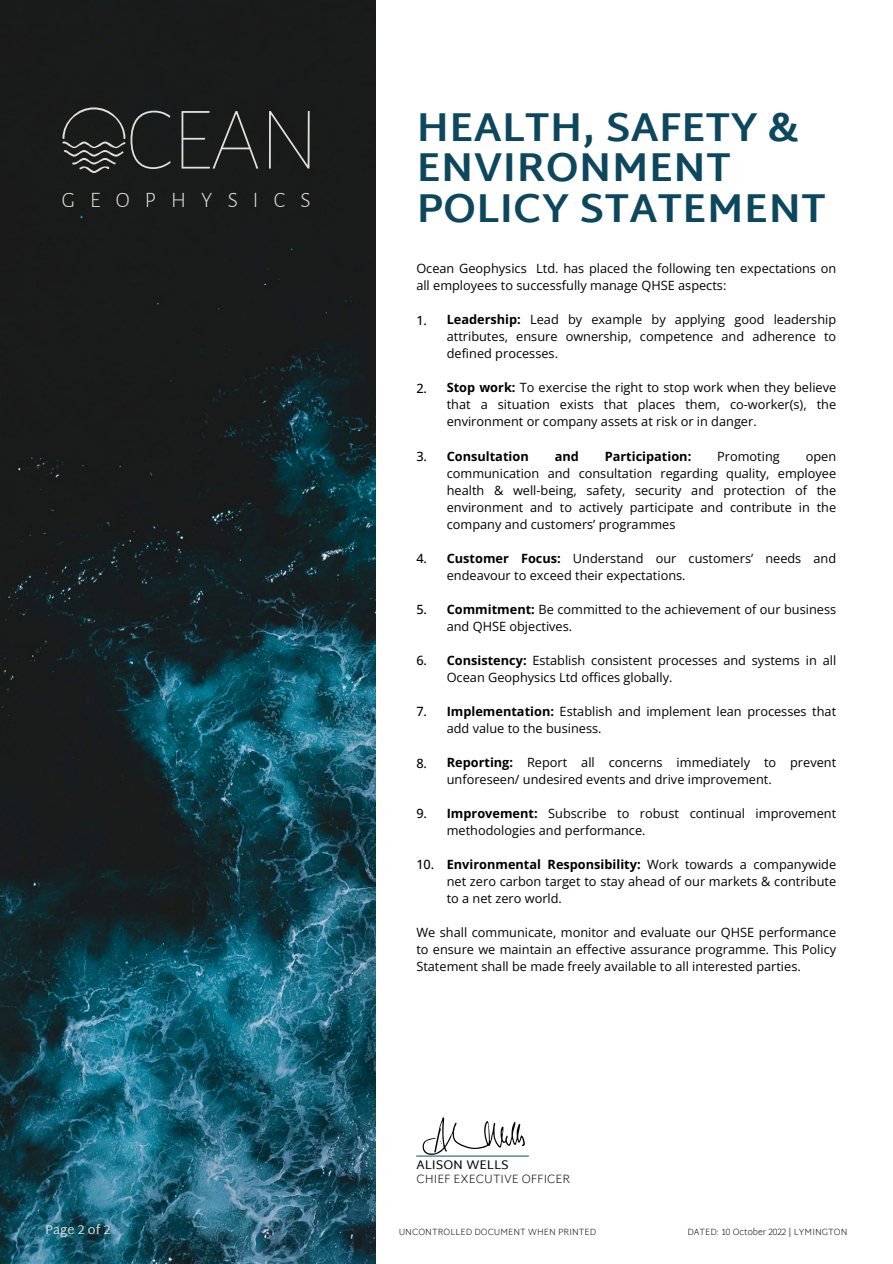
<style>
.page{position:relative;width:893px;height:1264px;background:#fff}
.page>*{position:absolute;margin:0;border:0;box-sizing:border-box;transform-origin:0 0}
.t1{font:700 41.25px/40.5px "Martel Sans";color:#0c475e}
.t2{font:300 22.05px "Alegreya Sans SC";letter-spacing:.69em;color:#e3dfdd}
.t3{font:12.75px/17px "Open Sans";color:#000}
.t4{font:700 12.75px "Open Sans";color:#000}
.t5{font:500 12.75px "Open Sans";color:#000}
.t6{font:12.75px "Martel Sans";color:#000}
.t7{font:12.75px "Martel Sans";color:#e3dfdd}
.t8{font:200 12px "Martel Sans";color:#000}
.t9{font:200 9px "Martel Sans";color:#000}
.s1{font-family:"Alegreya Sans SC";font-weight:100;font-size:90.3px;color:#e3dfdd}
.s2{font-weight:700}
</style>
<div class="page">
<img style="left:0;top:0;width:376px;height:1263px">
<svg style="left:62px;top:107px;width:63px;height:66px;background:#343534"></svg>
<hr style="left:416px;top:1155px;width:113px;height:1px;background:#6190a8">
<svg style="left:422px;top:1117px;width:103px;height:38px"></svg>
<h1 class="t1" style="left:416px;top:106px;width:411px;text-indent:-290px"><span class="s1">CEAN</span> HEALTH, SAFETY &amp;<br>ENVIRONMENT<br>POLICY STATEMENT</h1>
<h2 class="t2" style="left:62px;top:188px;width:250px">GEOPHYSICS</h2>
<p class="t3" style="left:416px;top:260px;width:421px">Ocean Geophysics Ltd. has placed the following ten expectations on all employees to successfully manage QHSE aspects:</p>
<p class="t5" style="left:416px;top:311px;width:12px">1.</p>
<p class="t5" style="left:416px;top:379px;width:12px">2.</p>
<p class="t5" style="left:416px;top:447px;width:12px">3.</p>
<p class="t5" style="left:416px;top:549px;width:12px">4.</p>
<p class="t5" style="left:416px;top:600px;width:12px">5.</p>
<p class="t5" style="left:416px;top:651px;width:12px">6.</p>
<p class="t5" style="left:416px;top:702px;width:12px">7.</p>
<p class="t5" style="left:416px;top:754px;width:12px">8.</p>
<p class="t5" style="left:416px;top:804px;width:12px">9.</p>
<p class="t5" style="left:416px;top:855px;width:20px">10.</p>
<p class="t3" style="left:446px;top:311px;width:391px;text-align:justify"><span class="s2">Leadership:</span> Lead by example by applying good leadership attributes, ensure ownership, competence and adherence to defined processes.</p>
<p class="t3" style="left:446px;top:379px;width:391px;text-align:justify"><span class="s2">Stop work:</span> To exercise the right to stop work when they believe that a situation exists that places them, co-worker(s), the environment or company assets at risk or in danger.</p>
<p class="t4" style="left:446px;top:447px;width:83px">Consultation</p>
<p class="t4" style="left:554px;top:447px;width:26px">and</p>
<p class="t4" style="left:604px;top:447px;width:88px">Participation:</p>
<p class="t3" style="left:717px;top:447px;width:64px">Promoting</p>
<p class="t3" style="left:446px;top:447px;width:391px;text-align:justify;text-indent:359px">open communication and consultation regarding quality, employee health &amp; well-being, safety, security and protection of the environment and to actively participate and contribute in the company and customers’ programmes</p>
<p class="t3" style="left:446px;top:549px;width:391px"><span class="s2">Customer Focus:</span> Understand our customers’ needs and endeavour to exceed their expectations.</p>
<p class="t3" style="left:446px;top:600px;width:391px"><span class="s2">Commitment:</span> Be committed to the achievement of our business and QHSE objectives.</p>
<p class="t3" style="left:446px;top:651px;width:391px"><span class="s2">Consistency:</span> Establish consistent processes and systems in all<br>Ocean Geophysics Ltd offices globally.</p>
<p class="t3" style="left:446px;top:702px;width:391px"><span class="s2">Implementation:</span> Establish and implement lean processes that add value to the business.</p>
<p class="t3" style="left:446px;top:753px;width:391px"><span class="s2">Reporting:</span> Report all concerns immediately to prevent unforeseen/ undesired events and drive improvement.</p>
<p class="t3" style="left:446px;top:804px;width:391px"><span class="s2">Improvement:</span> Subscribe to robust continual improvement methodologies and performance.</p>
<p class="t3" style="left:446px;top:855px;width:391px;text-align:justify"><span class="s2">Environmental Responsibility:</span> Work towards a companywide net zero carbon target to stay ahead of our markets &amp; contribute to a net zero world.</p>
<p class="t3" style="left:416px;top:923px;width:421px;text-align:justify">We shall communicate, monitor and evaluate our QHSE performance to ensure we maintain an effective assurance programme. This Policy Statement shall be made freely available to all interested parties.</p>
<p class="t6" style="left:416px;top:1157px;width:94px">ALISON WELLS</p>
<p class="t8" style="left:416px;top:1171px;width:155px">CHIEF EXECUTIVE OFFICER</p>
<p class="t7" style="left:45px;top:1221px;width:67px">Page 2 of 2</p>
<p class="t9" style="left:398px;top:1226px;width:199px">UNCONTROLLED DOCUMENT WHEN PRINTED</p>
<p class="t9" style="left:687px;top:1226px;width:162px">DATED: 10 October 2022 | LYMINGTON</p>
</div>
